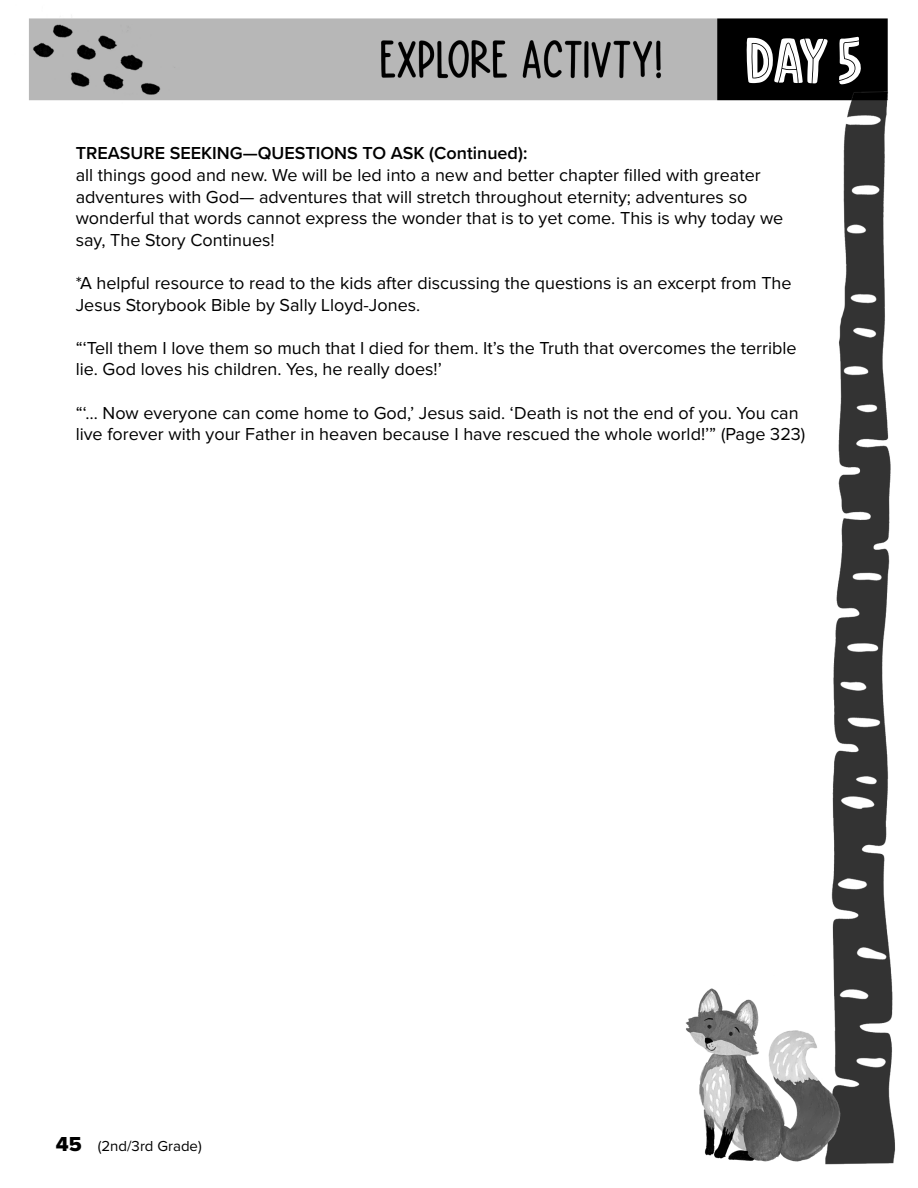
<style>
.page{position:relative;width:918px;height:1188px;background:#fff}
.page>*{position:absolute;margin:0;border:0;box-sizing:border-box;transform-origin:0 0}
.t1{font:72px "Skiba";color:#fff}
.t2{font:18px/21.6px "Proxima Nova";color:#000}
.t3{font:600 18px "Proxima Nova";color:#000}
.t4{font:15px "Proxima Nova";color:#000}
.s1{font-family:"Proxima Nova Extrabld";font-size:21px}
</style>
<div class="page">
<img style="left:29px;top:18px;width:867px;height:1147px">
<p class="t1" style="left:746px;top:35px;width:117px">DAY 5</p>
<p class="t3" style="left:76px;top:140px;width:453px">TREASURE SEEKING—QUESTIONS TO ASK (Continued):</p>
<p class="t2" style="left:76px;top:165px;width:709px">all things good and new. We will be led into a new and better chapter filled with greater adventures with God— adventures that will stretch throughout eternity; adventures so wonderful that words cannot express the wonder that is to yet come. This is why today we say, The Story Continues!</p>
<p class="t2" style="left:76px;top:273px;width:717px">*A helpful resource to read to the kids after discussing the questions is an excerpt from The<br>Jesus Storybook Bible by Sally Lloyd-Jones.</p>
<p class="t2" style="left:76px;top:338px;width:722px">“‘Tell them I love them so much that I died for them. It’s the Truth that overcomes the terrible lie. God loves his children. Yes, he really does!’</p>
<p class="t2" style="left:76px;top:403px;width:731px">“‘… Now everyone can come home to God,’ Jesus said. ‘Death is not the end of you. You can live forever with your Father in heaven because I have rescued the whole world!’” (Page 323)</p>
<p class="t4" style="left:56px;top:1139px;width:148px"><span class="s1">45</span> (2nd/3rd Grade)</p>
</div>
